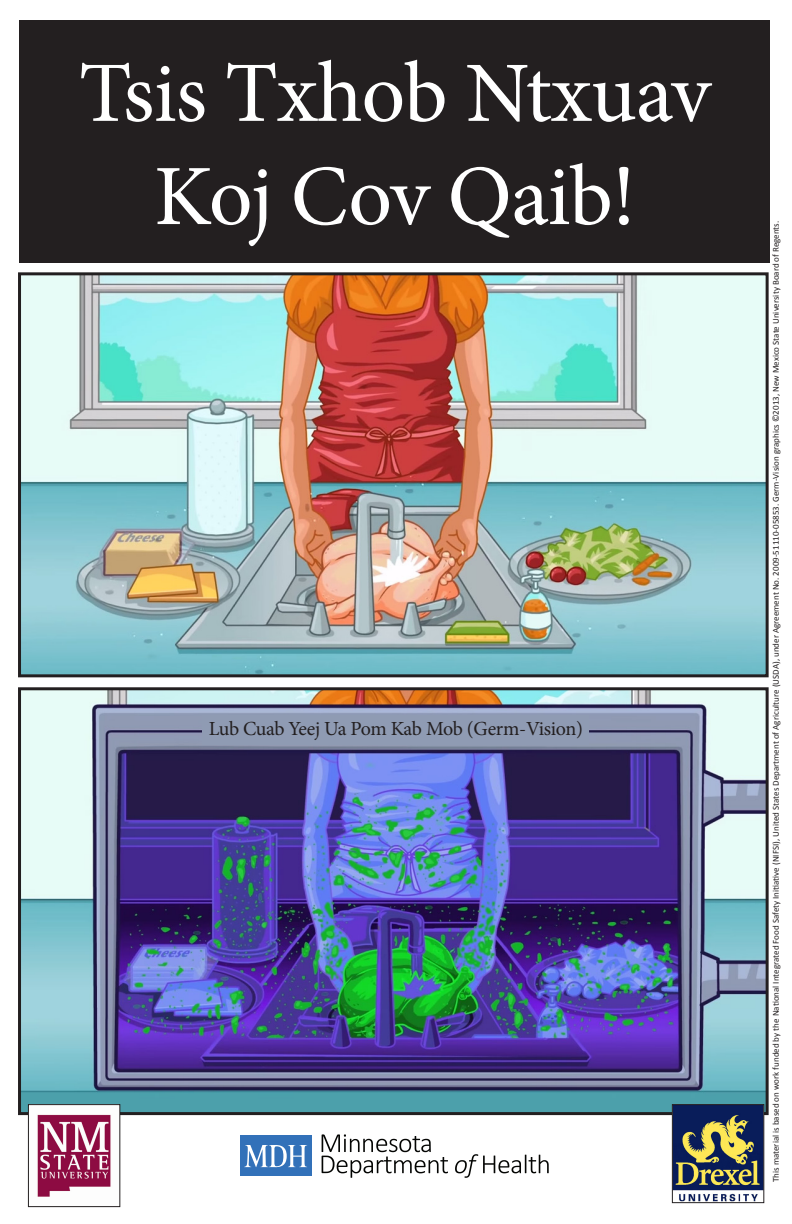
<style>
.page{position:relative;width:792px;height:1224px;background:#fff}
.page>*{position:absolute;margin:0;border:0;box-sizing:border-box;transform-origin:0 0}
.t1{font:86px/103.2px "Minion Pro";letter-spacing:-.015em;color:#fff;text-align:center}
.t2{font:20px "Minion Pro";letter-spacing:-.025em;color:#231f20}
.t3{font:9px "Calibri";color:#231f20}
</style>
<div class="page">
<div style="left:20px;top:20px;width:750px;height:242px;background:#231f20"></div>
<img style="left:22px;top:276px;width:743px;height:397px">
<div style="left:18px;top:272px;width:751px;height:405px;border:3px solid #231f20"></div>
<img style="left:22px;top:691px;width:743px;height:420px">
<div style="left:18px;top:687px;width:751px;height:428px;border:3px solid #231f20"></div>
<img style="left:30px;top:1106px;width:88px;height:91px">
<div style="left:28px;top:1104px;width:92px;height:103px;border:1px solid #231f20"></div>
<img style="left:674px;top:1106px;width:88px;height:95px">
<div style="left:672px;top:1104px;width:92px;height:99px;border:1px solid #231f20"></div>
<svg style="left:322px;top:1134px;width:126px;height:44px"></svg>
<svg style="left:455px;top:1154px;width:94px;height:24px"></svg>
<svg style="left:240px;top:1135px;width:72px;height:41px;background:#5488c4"></svg>
<div style="left:203px;top:715px;width:386px;height:30px;background:#8f9bb3"></div>
<p class="t1" style="left:79px;top:42px;width:634px">Tsis Txhob Ntxuav<br>Koj Cov Qaib!</p>
<p class="t2" style="left:209px;top:715px;width:376px">Lub Cuab Yeej Ua Pom Kab Mob (Germ-Vision)</p>
<p class="t3" style="left:770px;top:1182px;width:963px;rotate:-90deg">This material is based on work funded by the National Integrated Food Safety Initiative (NIFSI), United States Department of Agriculture (USDA), under Agreement No. 2009-51110-05853. Germ-Vision graphics ©2013, New Mexico State University Board of Regents.</p>
</div>
